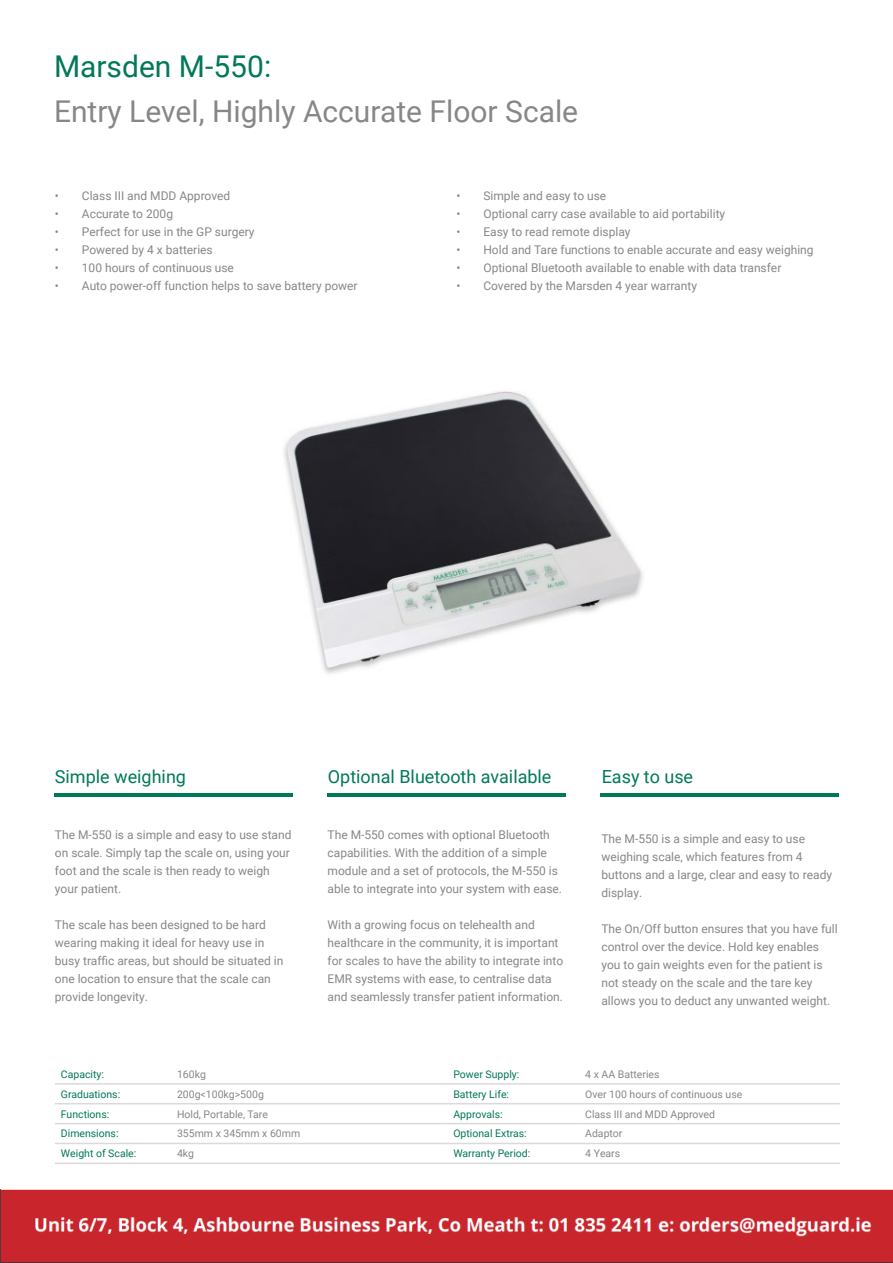
<style>
.page{position:relative;width:893px;height:1263px;background:#fff}
.page>*{position:absolute;margin:0;border:0;box-sizing:border-box;transform-origin:0 0}
.t1{font:30px "Roboto";color:#878787}
.t2{font:30px "Roboto";color:#007859}
.t3{font:18px "Roboto";color:#007859}
.t4{font:12px/18px "Roboto";color:#878787}
.t5{font:10.5px "Roboto";color:#878787}
.t6{font:10.5px "Roboto";color:#007859}
</style>
<div class="page">
<hr style="left:55px;top:1083px;width:116px;height:1px;background:#dadada">
<hr style="left:171px;top:1083px;width:276px;height:1px;background:#dadada">
<hr style="left:447px;top:1083px;width:132px;height:1px;background:#dadada">
<hr style="left:579px;top:1083px;width:261px;height:1px;background:#dadada">
<hr style="left:55px;top:1103px;width:116px;height:1px;background:#dadada">
<hr style="left:171px;top:1103px;width:276px;height:1px;background:#dadada">
<hr style="left:447px;top:1103px;width:132px;height:1px;background:#dadada">
<hr style="left:579px;top:1103px;width:261px;height:1px;background:#dadada">
<hr style="left:55px;top:1123px;width:116px;height:1px;background:#dadada">
<hr style="left:171px;top:1123px;width:276px;height:1px;background:#dadada">
<hr style="left:447px;top:1123px;width:132px;height:1px;background:#dadada">
<hr style="left:579px;top:1123px;width:261px;height:1px;background:#dadada">
<hr style="left:55px;top:1143px;width:116px;height:1px;background:#dadada">
<hr style="left:171px;top:1143px;width:276px;height:1px;background:#dadada">
<hr style="left:447px;top:1143px;width:132px;height:1px;background:#dadada">
<hr style="left:579px;top:1143px;width:261px;height:1px;background:#dadada">
<hr style="left:55px;top:1162px;width:116px;height:2px;background:#dadada">
<hr style="left:171px;top:1162px;width:276px;height:2px;background:#dadada">
<hr style="left:447px;top:1162px;width:132px;height:2px;background:#dadada">
<hr style="left:579px;top:1162px;width:261px;height:2px;background:#dadada">
<hr style="left:54px;top:794px;width:238px;height:3px;background:#007859">
<hr style="left:327px;top:794px;width:239px;height:3px;background:#007859">
<hr style="left:600px;top:794px;width:239px;height:3px;background:#007859">
<img style="left:283px;top:391px;width:360px;height:283px">
<img style="left:0;top:1189px;width:893px;height:74px">
<h1 class="t2" style="left:54px;top:45px;width:219px">Marsden M-550:</h1>
<h1 class="t1" style="left:54px;top:90px;width:526px">Entry Level, Highly Accurate Floor Scale</h1>
<p class="t4" style="left:55px;top:187px;width:177px">• Class III and MDD Approved</p>
<p class="t4" style="left:55px;top:205px;width:120px">• Accurate to 200g</p>
<p class="t4" style="left:55px;top:223px;width:201px">• Perfect for use in the GP surgery</p>
<p class="t4" style="left:55px;top:241px;width:159px">• Powered by 4 x batteries</p>
<p class="t4" style="left:55px;top:259px;width:181px">• 100 hours of continuous use</p>
<p class="t4" style="left:55px;top:277px;width:304px">• Auto power-off function helps to save battery power</p>
<p class="t4" style="left:456px;top:187px;width:151px">• Simple and easy to use</p>
<p class="t4" style="left:456px;top:205px;width:270px">• Optional carry case available to aid portability</p>
<p class="t4" style="left:456px;top:223px;width:176px">• Easy to read remote display</p>
<p class="t4" style="left:456px;top:241px;width:359px">• Hold and Tare functions to enable accurate and easy weighing</p>
<p class="t4" style="left:456px;top:259px;width:326px">• Optional Bluetooth available to enable with data transfer</p>
<p class="t4" style="left:456px;top:277px;width:242px">• Covered by the Marsden 4 year warranty</p>
<h2 class="t3" style="left:55px;top:764px;width:133px">Simple weighing</h2>
<p class="t4" style="left:55px;top:825px;width:238px">The M-550 is a simple and easy to use stand on scale. Simply tap the scale on, using your foot and the scale is then ready to weigh your patient.</p>
<p class="t4" style="left:55px;top:915px;width:230px">The scale has been designed to be hard wearing making it ideal for heavy use in busy traffic areas, but should be situated in one location to ensure that the scale can provide longevity.</p>
<h2 class="t3" style="left:328px;top:764px;width:225px">Optional Bluetooth available</h2>
<p class="t4" style="left:328px;top:825px;width:236px">The M-550 comes with optional Bluetooth capabilities. With the addition of a simple module and a set of protocols, the M-550 is able to integrate into your system with ease.</p>
<p class="t4" style="left:328px;top:915px;width:237px">With a growing focus on telehealth and healthcare in the community, it is important for scales to have the ability to integrate into EMR systems with ease, to centralise data and seamlessly transfer patient information.</p>
<h2 class="t3" style="left:602px;top:764px;width:93px">Easy to use</h2>
<p class="t4" style="left:601px;top:829px;width:232px">The M-550 is a simple and easy to use weighing scale, which features from 4 buttons and a large, clear and easy to ready display.</p>
<p class="t4" style="left:601px;top:919px;width:238px">The On/Off button ensures that you have full control over the device. Hold key enables you to gain weights even for the patient is not steady on the scale and the tare key allows you to deduct any unwanted weight.</p>
<p class="t6" style="left:61px;top:1067px;width:45px">Capacity:</p>
<p class="t5" style="left:177px;top:1067px;width:30px">160kg</p>
<p class="t6" style="left:453px;top:1067px;width:67px">Power Supply:</p>
<p class="t5" style="left:585px;top:1067px;width:76px">4 x AA Batteries</p>
<p class="t6" style="left:61px;top:1086px;width:61px">Graduations:</p>
<p class="t5" style="left:177px;top:1086px;width:88px">200g&lt;100kg&gt;500g</p>
<p class="t6" style="left:453px;top:1086px;width:57px">Battery Life:</p>
<p class="t5" style="left:585px;top:1086px;width:159px">Over 100 hours of continuous use</p>
<p class="t6" style="left:61px;top:1106px;width:50px">Functions:</p>
<p class="t5" style="left:177px;top:1106px;width:93px">Hold, Portable, Tare</p>
<p class="t6" style="left:453px;top:1106px;width:51px">Approvals:</p>
<p class="t5" style="left:585px;top:1106px;width:131px">Class III and MDD Approved</p>
<p class="t6" style="left:61px;top:1126px;width:59px">Dimensions:</p>
<p class="t5" style="left:177px;top:1126px;width:125px">355mm x 345mm x 60mm</p>
<p class="t6" style="left:453px;top:1126px;width:75px">Optional Extras:</p>
<p class="t5" style="left:585px;top:1126px;width:39px">Adaptor</p>
<p class="t6" style="left:61px;top:1146px;width:77px">Weight of Scale:</p>
<p class="t5" style="left:177px;top:1146px;width:19px">4kg</p>
<p class="t6" style="left:453px;top:1146px;width:79px">Warranty Period:</p>
<p class="t5" style="left:585px;top:1146px;width:37px">4 Years</p>
</div>
